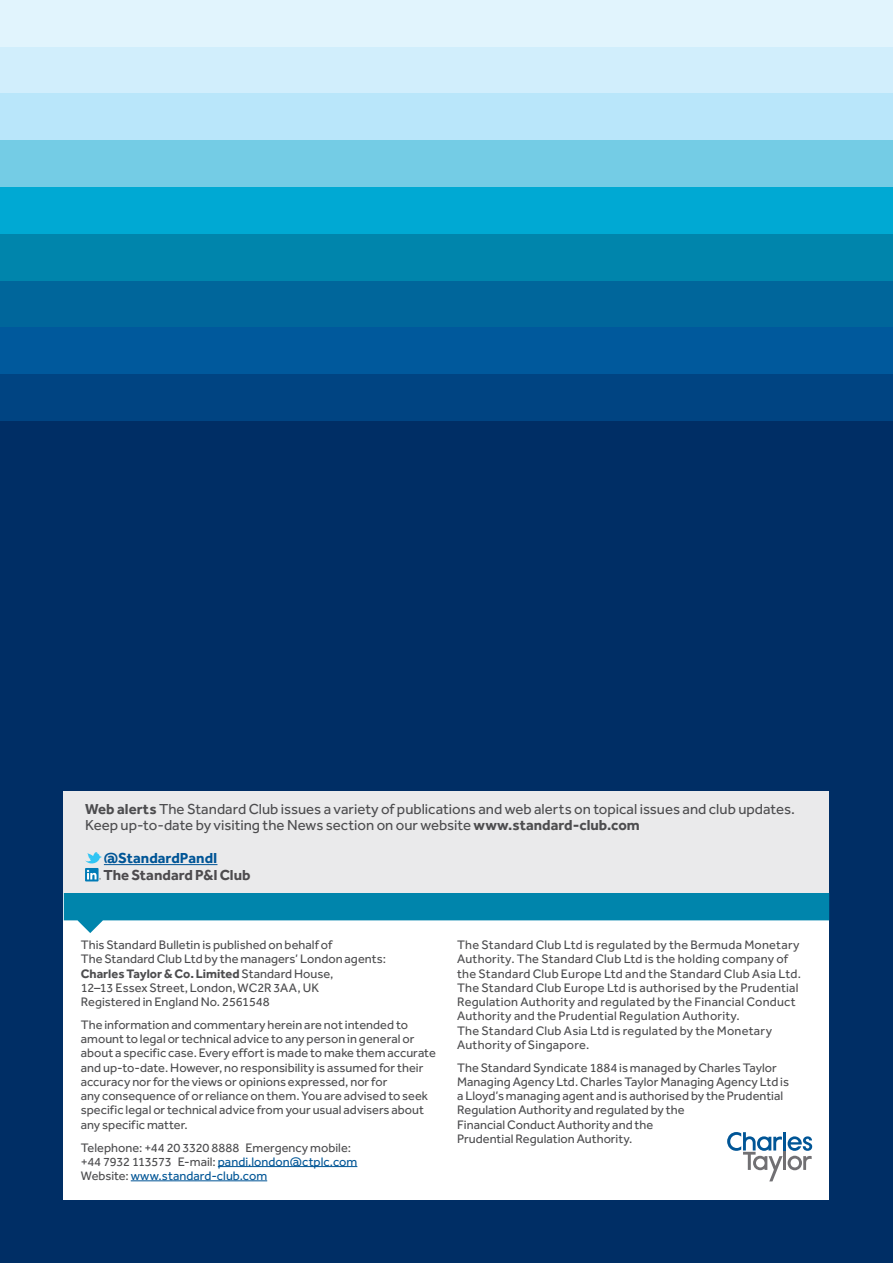
<style>
.page{position:relative;width:893px;height:1263px;background:#fff}
.page>*{position:absolute;margin:0;border:0;box-sizing:border-box;transform-origin:0 0}
.t1{font:15px/16.5px "Effra";color:#4d4d4f}
.t2{font:700 15px "Effra";color:#4d4b4e}
.t3{font:700 15px "Effra";color:#005596}
.t4{font:12.75px/14.2px "Effra";letter-spacing:.005em;color:#4d4d4f}
.s1{font-weight:700}
.s2{color:#005596}
</style>
<div class="page">
<div style="left:0;top:0;width:893px;height:47px;background:#e1f4fd"></div>
<div style="left:0;top:47px;width:893px;height:47px;background:#d1eefc"></div>
<div style="left:0;top:94px;width:893px;height:46px;background:#b9e6fa"></div>
<div style="left:0;top:140px;width:893px;height:47px;background:#74cce5"></div>
<div style="left:0;top:187px;width:893px;height:47px;background:#00a9d3"></div>
<div style="left:0;top:234px;width:893px;height:47px;background:#0085ac"></div>
<div style="left:0;top:281px;width:893px;height:46px;background:#00669b"></div>
<div style="left:0;top:327px;width:893px;height:47px;background:#00599c"></div>
<div style="left:0;top:374px;width:893px;height:47px;background:#004482"></div>
<div style="left:0;top:421px;width:893px;height:842px;background:#002e65"></div>
<div style="left:64px;top:791px;width:765px;height:408px;background:#fff"></div>
<svg style="left:64px;top:893px;width:765px;height:40px"></svg>
<hr style="left:783px;top:1152px;width:3px;height:18px;background:#717073">
<hr style="left:783px;top:1132px;width:3px;height:18px;background:#005596">
<svg style="left:788px;top:1136px;width:24px;height:34px"></svg>
<svg style="left:727px;top:1132px;width:55px;height:49px"></svg>
<hr style="left:218px;top:1166px;width:139px;height:1px;background:#005596">
<hr style="left:131px;top:1180px;width:136px;height:1px;background:#005596">
<div style="left:64px;top:791px;width:765px;height:102px;background:#eaeaeb"></div>
<hr style="left:104px;top:864px;width:113px;height:1px;background:#005596">
<div style="left:85px;top:868px;width:14px;height:13px;background:#007bb6"></div>
<svg style="left:85px;top:852px;width:17px;height:28px"></svg>
<p class="t1" style="left:85px;top:800px;width:712px"><span class="s1">Web alerts</span> The Standard Club issues a variety of publications and web alerts on topical issues and club updates.<br>Keep up-to-date by visiting the News section on our website <span class="s1">www.standard-club.com</span></p>
<p class="t3" style="left:104px;top:849px;width:115px">@StandardPandI</p>
<p class="t2" style="left:103px;top:866px;width:149px">The Standard P&amp;I Club</p>
<p class="t4" style="left:81px;top:937px;width:307px">This Standard Bulletin is published on behalf of<br>The Standard Club Ltd by the managers’ London agents:<br><span class="s1">Charles Taylor &amp; Co. Limited</span> Standard House,<br>12–13 Essex Street, London, WC2R 3AA, UK<br>Registered in England No. 2561548</p>
<p class="t4" style="left:81px;top:1017px;width:357px">The information and commentary herein are not intended to amount to legal or technical advice to any person in general or about a specific case. Every effort is made to make them accurate and up-to-date. However, no responsibility is assumed for their accuracy nor for the views or opinions expressed, nor for<br>any consequence of or reliance on them. You are advised to seek specific legal or technical advice from your usual advisers about any specific matter.</p>
<p class="t4" style="left:81px;top:1140px;width:278px">Telephone: +44 20 3320 8888 Emergency mobile: +44 7932 113573 E-mail: <span class="s2">pandi.london@ctplc.com<br></span>Website: <span class="s2">www.standard-club.com</span></p>
<p class="t4" style="left:457px;top:937px;width:345px">The Standard Club Ltd is regulated by the Bermuda Monetary Authority. The Standard Club Ltd is the holding company of the Standard Club Europe Ltd and the Standard Club Asia Ltd.<br>The Standard Club Europe Ltd is authorised by the Prudential Regulation Authority and regulated by the Financial Conduct Authority and the Prudential Regulation Authority.<br>The Standard Club Asia Ltd is regulated by the Monetary Authority of Singapore.</p>
<p class="t4" style="left:457px;top:1060px;width:333px">The Standard Syndicate 1884 is managed by Charles Taylor Managing Agency Ltd. Charles Taylor Managing Agency Ltd is a Lloyd’s managing agent and is authorised by the Prudential Regulation Authority and regulated by the<br>Financial Conduct Authority and the<br>Prudential Regulation Authority.</p>
</div>
